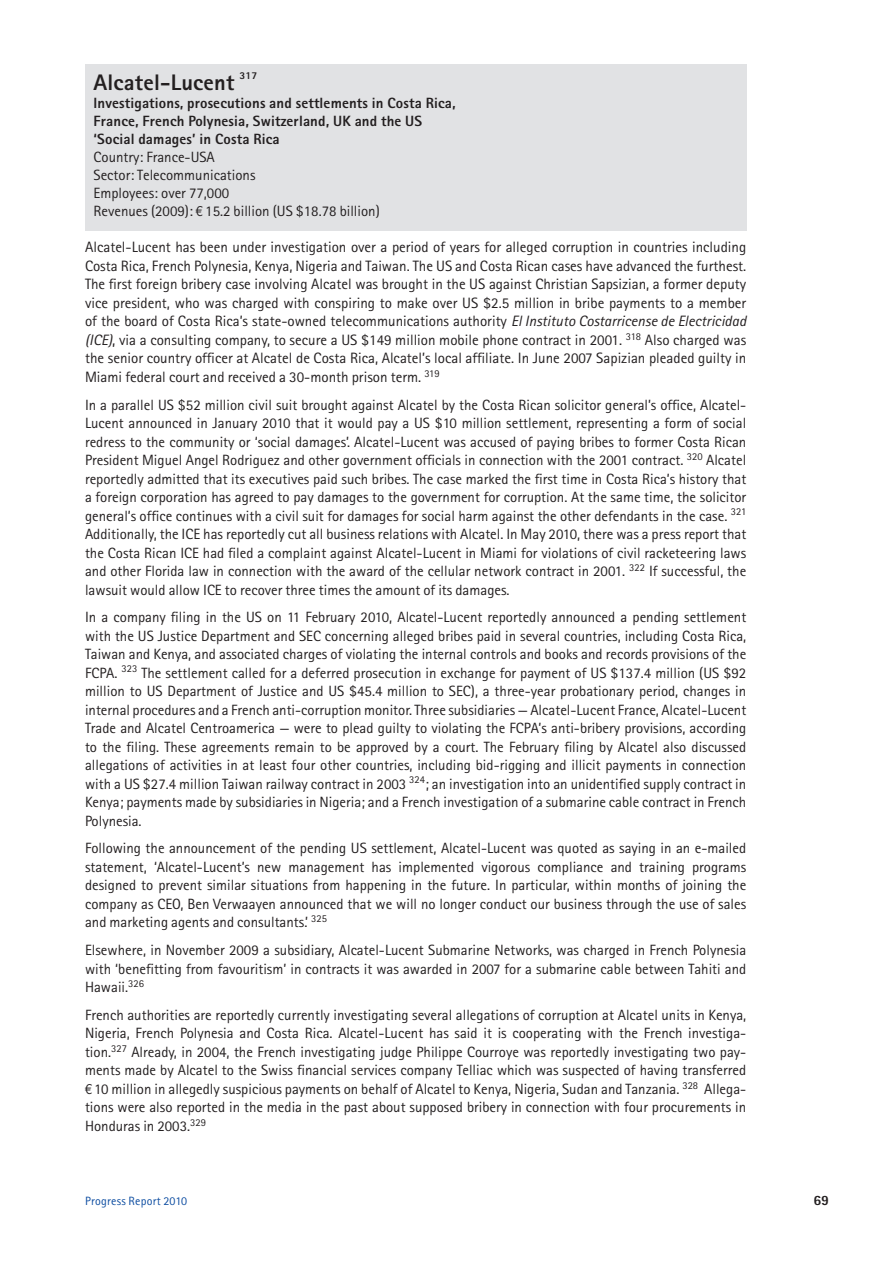
<style>
.page{position:relative;width:893px;height:1263px;background:#fff}
.page>*{position:absolute;margin:0;border:0;box-sizing:border-box;transform-origin:0 0}
.t1{font:800 22.5px "Rotis Sans Serif";letter-spacing:.01em;color:#231f20}
.t2{font:15px/18.5px "Rotis Sans Serif";color:#231f20;text-align:justify}
.t3{font:14.85px/18.5px "Rotis Sans Serif";color:#231f20;text-align:justify}
.t4{font:800 14.85px/18px "Rotis Sans Serif";letter-spacing:.01em;color:#231f20}
.t5{font:800 14.25px "Rotis Sans Serif";color:#231f20}
.t6{font:12px "Rotis Sans Serif";letter-spacing:.02em;color:#0d4da1}
.t7{font:800 10.5px "Rotis Sans Serif";color:#231f20}
.s1{font-family:"Euro Signs Me BSK";font-size:13.95px}
.s2{font-style:italic}
.s3{font-size:15.75px}
</style>
<div class="page">
<div style="left:85px;top:64px;width:661px;height:167px;background:#e1e2e4"></div>
<h1 class="t1" style="left:94px;top:74px;width:142px">Alcatel-Lucent</h1>
<p class="t7" style="left:239px;top:72px;width:19px">317</p>
<p class="t4" style="left:94px;top:95px;width:364px">Investigations, prosecutions and settlements in Costa Rica,<br>France, French Polynesia, Switzerland, UK and the US ‘Social damages’ in Costa Rica</p>
<p class="t3" style="left:94px;top:149px;width:288px;line-height:18px;text-align:left">Country: France-USA<br>Sector: Telecommunications<br>Employees: over 77,000<br>Revenues (2009): <span class="s1">F</span> 15.2 billion (US $18.78 billion)</p>
<p class="t2" style="left:85px;top:239px;width:663px">Alcatel-Lucent has been under investigation over a period of years for alleged corruption in countries including Costa Rica, French Polynesia, Kenya, Nigeria and Taiwan. The US and Costa Rican cases have advanced the furthest.<br>The first foreign bribery case involving Alcatel was brought in the US against Christian Sapsizian, a former deputy vice president, who was charged with conspiring to make over US $2.5 million in bribe payments to a member of the board of Costa Rica’s state-owned telecommunications authority <span class="s2">El Instituto Costarricense de Electricidad (ICE)</span><span class="s3">,</span> via a consulting company, to secure a US $149 million mobile phone contract in 2001. <sup>318</sup> Also charged was the senior country officer at Alcatel de Costa Rica, Alcatel’s local affiliate. In June 2007 Sapizian pleaded guilty in Miami federal court and received a 30-month prison term. <sup>319</sup></p>
<p class="t3" style="left:85px;top:397px;width:663px">In a parallel US $52 million civil suit brought against Alcatel by the Costa Rican solicitor general’s office, Alcatel-Lucent announced in January 2010 that it would pay a US $10 million settlement, representing a form of social redress to the community or ‘social damages’. Alcatel-Lucent was accused of paying bribes to former Costa Rican President Miguel Angel Rodriguez and other government officials in connection with the 2001 contract. <sup>320</sup> Alcatel reportedly admitted that its executives paid such bribes. The case marked the first time in Costa Rica’s history that a foreign corporation has agreed to pay damages to the government for corruption. At the same time, the solicitor general’s office continues with a civil suit for damages for social harm against the other defendants in the case. <sup>321<br></sup>Additionally, the ICE has reportedly cut all business relations with Alcatel. In May 2010, there was a press report that the Costa Rican ICE had filed a complaint against Alcatel-Lucent in Miami for violations of civil racketeering laws and other Florida law in connection with the award of the cellular network contract in 2001. <sup>322</sup> If successful, the lawsuit would allow ICE to recover three times the amount of its damages.</p>
<p class="t3" style="left:85px;top:609px;width:663px">In a company filing in the US on 11 February 2010, Alcatel-Lucent reportedly announced a pending settlement with the US Justice Department and SEC concerning alleged bribes paid in several countries, including Costa Rica, Taiwan and Kenya, and associated charges of violating the internal controls and books and records provisions of the FCPA. <sup>323</sup> The settlement called for a deferred prosecution in exchange for payment of US $137.4 million (US $92 million to US Department of Justice and US $45.4 million to SEC), a three-year probationary period, changes in internal procedures and a French anti-corruption monitor. Three subsidiaries — Alcatel-Lucent France, Alcatel-Lucent Trade and Alcatel Centroamerica — were to plead guilty to violating the FCPA’s anti-bribery provisions, according to the filing. These agreements remain to be approved by a court. The February filing by Alcatel also discussed allegations of activities in at least four other countries, including bid-rigging and illicit payments in connection with a US $27.4 million Taiwan railway contract in 2003 <sup>324</sup>; an investigation into an unidentified supply contract in Kenya; payments made by subsidiaries in Nigeria; and a French investigation of a submarine cable contract in French Polynesia.</p>
<p class="t3" style="left:85px;top:841px;width:663px">Following the announcement of the pending US settlement, Alcatel-Lucent was quoted as saying in an e-mailed statement, ‘Alcatel-Lucent’s new management has implemented vigorous compliance and training programs designed to prevent similar situations from happening in the future. In particular, within months of joining the company as CEO, Ben Verwaayen announced that we will no longer conduct our business through the use of sales and marketing agents and consultants.’ <sup>325</sup></p>
<p class="t3" style="left:85px;top:942px;width:663px">Elsewhere, in November 2009 a subsidiary, Alcatel-Lucent Submarine Networks, was charged in French Polynesia with ‘benefitting from favouritism’ in contracts it was awarded in 2007 for a submarine cable between Tahiti and Hawaii.<sup>326</sup></p>
<p class="t3" style="left:85px;top:1007px;width:663px">French authorities are reportedly currently investigating several allegations of corruption at Alcatel units in Kenya, Nigeria, French Polynesia and Costa Rica. Alcatel-Lucent has said it is cooperating with the French investiga&shy;tion.<sup>327</sup> Already, in 2004, the French investigating judge Philippe Courroye was reportedly investigating two pay&shy;ments made by Alcatel to the Swiss financial services company Telliac which was suspected of having transferred <span class="s1">F</span> 10 million in allegedly suspicious payments on behalf of Alcatel to Kenya, Nigeria, Sudan and Tanzania. <sup>328</sup> Allega&shy;tions were also reported in the media in the past about supposed bribery in connection with four procurements in Honduras in 2003.<sup>329</sup></p>
<p class="t6" style="left:85px;top:1197px;width:104px">Progress Report 2010</p>
<p class="t5" style="left:813px;top:1195px;width:17px">69</p>
</div>
